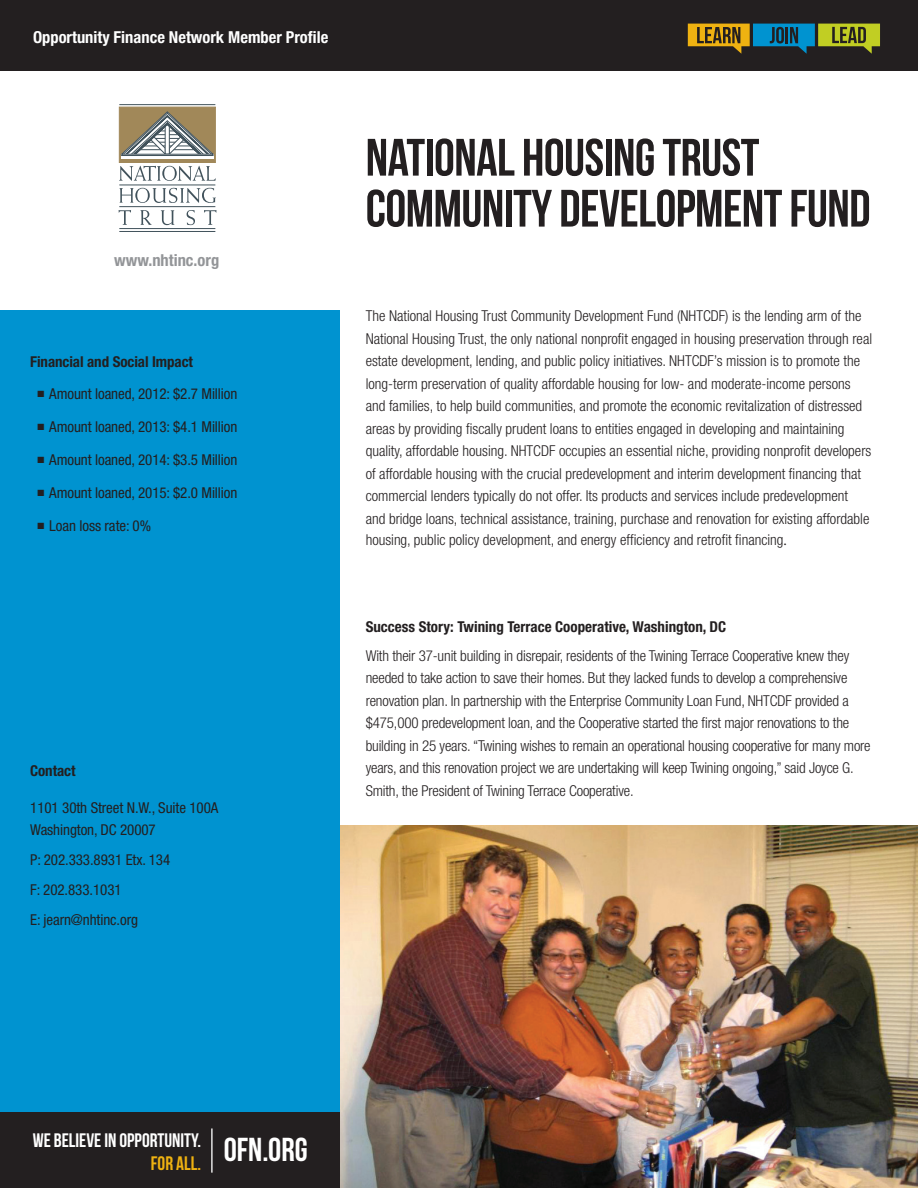
<style>
.page{position:relative;width:918px;height:1188px;background:#fff}
.page>*{position:absolute;margin:0;border:0;box-sizing:border-box;transform-origin:0 0}
.t1{font:52.5px/51px "Bebas Neue";letter-spacing:-.01em;color:#231f20}
.t2{font:19.5px/23.4px "Bebas Neue";color:#fff}
.t3{font:700 condensed 16.5px "Helvetica Neue LT Std";color:#fff}
.t4{font:700 condensed 16.5px "Helvetica Neue LT Std";color:#939598}
.t5{font:300 condensed 15px/22.4px "Helvetica Neue LT Std";color:#231f20}
.t6{font:condensed 15px/30px "Helvetica Neue LT Std";letter-spacing:-.005em;color:#231f20}
.t7{font:700 condensed 15px "Helvetica Neue LT Std";color:#231f20}
.s1{font-family:"Minion Pro";font-weight:400;font-stretch:normal}
.s2{color:#efb211}
</style>
<div class="page">
<img style="left:339px;top:825px;width:579px;height:363px">
<div style="left:119px;top:107px;width:96px;height:56px;background:#a18859"></div>
<hr style="left:119px;top:104px;width:96px;height:1px;background:#41525b">
<div style="left:121px;top:154px;width:93px;height:5px;background:#fff"></div>
<hr style="left:121px;top:155px;width:93px;height:1px;background:#41525b">
<svg style="left:119px;top:166px;width:97px;height:15px"></svg>
<svg style="left:119px;top:188px;width:97px;height:15px"></svg>
<svg style="left:119px;top:210px;width:12px;height:15px"></svg>
<svg style="left:140px;top:210px;width:12px;height:15px"></svg>
<svg style="left:161px;top:210px;width:13px;height:15px"></svg>
<svg style="left:187px;top:210px;width:8px;height:15px"></svg>
<svg style="left:204px;top:210px;width:12px;height:15px"></svg>
<hr style="left:119px;top:185px;width:96px;height:1px;background:#41525b">
<hr style="left:119px;top:206px;width:96px;height:1px;background:#41525b">
<hr style="left:119px;top:228px;width:96px;height:1px;background:#41525b">
<hr style="left:119px;top:231px;width:96px;height:1px;background:#41525b">
<svg style="left:121px;top:111px;width:93px;height:44px"></svg>
<div style="left:0;top:311px;width:339px;height:877px;background:#0093d0"></div>
<div style="left:0;top:0;width:918px;height:70px;background:#231f20"></div>
<svg style="left:688px;top:24px;width:192px;height:30px"></svg>
<div style="left:0;top:1112px;width:339px;height:76px;background:#231f20"></div>
<hr style="left:211px;top:1128px;width:2px;height:45px;background:#fff">
<p class="t3" style="left:33px;top:27px;width:297px">Opportunity Finance Network Member Profile</p>
<p class="t4" style="left:114px;top:250px;width:107px">www.nhtinc.org</p>
<p class="t7" style="left:30px;top:353px;width:164px">Financial and Social Impact</p>
<p class="t6" style="left:38px;top:378px;width:201px">■ Amount loaned, 2012: $2.7 Million</p>
<p class="t6" style="left:38px;top:411px;width:201px">■ Amount loaned, 2013: $4.1 Million</p>
<p class="t6" style="left:38px;top:444px;width:201px">■ Amount loaned, 2014: $3.5 Million</p>
<p class="t6" style="left:38px;top:477px;width:201px">■ Amount loaned, 2015: $2.0 Million</p>
<p class="t6" style="left:38px;top:510px;width:115px">■ Loan loss rate: 0%</p>
<p class="t7" style="left:30px;top:762px;width:47px">Contact</p>
<p class="t6" style="left:30px;top:796px;width:190px;line-height:22.5px">1101 30th Street N.W., Suite 100A<br>Washington, DC 20007</p>
<p class="t6" style="left:30px;top:845px;width:142px">P: 202.333.8931 Etx. 134<br>F: 202.833.1031<br>E: jearn@nhtinc.org</p>
<h1 class="t1" style="left:366px;top:131px;width:506px">NATIONAL HOUSING TRUST<br>COMMUNITY DEVELOPMENT FUND</h1>
<p class="t5" style="left:366px;top:305px;width:508px">The National Housing Trust Community Development Fund (NHTCDF) is the lending arm of the National Housing Trust, the only national nonprofit engaged in housing preservation through real estate development, lending, and public policy initiatives. NHTCDF’s mission is to promote the long-term preservation of quality affordable housing for low- and moderate-income persons and families, to help build communities, and promote the economic revitalization of distressed areas by providing fiscally prudent loans to entities engaged in developing and maintaining quality, affordable housing. NHTCDF occupies an essential niche, providing nonprofit developers of affordable housing with the crucial predevelopment and interim development financing that commercial lenders typically do not offer. Its products and services include predevelopment<br>and bridge loans, technical assistance, training, purchase and renovation for existing affordable housing, public policy development, and energy efficiency and retrofit financing<span class="s1">.</span></p>
<p class="t7" style="left:366px;top:618px;width:362px">Success Story: Twining Terrace Cooperative, Washington, DC</p>
<p class="t5" style="left:366px;top:644px;width:506px">With their 37-unit building in disrepair, residents of the Twining Terrace Cooperative knew they needed to take action to save their homes. But they lacked funds to develop a comprehensive renovation plan. In partnership with the Enterprise Community Loan Fund, NHTCDF provided a $475,000 predevelopment loan, and the Cooperative started the first major renovations to the building in 25 years. “Twining wishes to remain an operational housing cooperative for many more years, and this renovation project we are undertaking will keep Twining ongoing,” said Joyce G.<br>Smith, the President of Twining Terrace Cooperative.</p>
<h2 class="t2" style="left:151px;top:1128px;width:158px;text-indent:-118px">WE BELIEVE IN OPPORTUNITY.<br><span class="s2">FOR ALL.</span> <sup>OFN.ORG</sup></h2>
</div>
